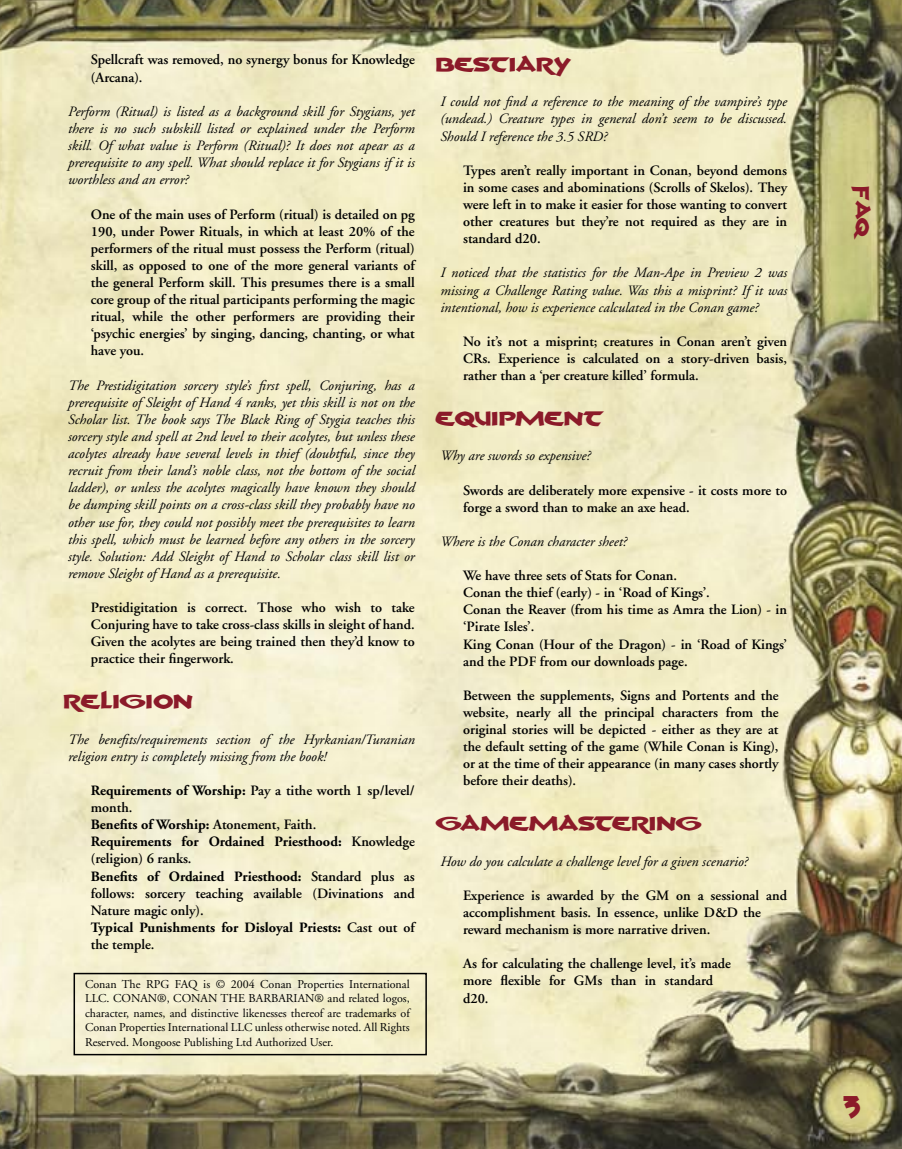
<style>
.page{position:relative;width:902px;height:1149px;background:#fff}
.page>*{position:absolute;margin:0;border:0;box-sizing:border-box;transform-origin:0 0}
.t1{font:28.5px "Hyborian";color:#8b1a29}
.Heading_3{font:24px "Hyborian";letter-spacing:-.015em;color:#8b1a29}
.t2{font:22.5px "Hyborian";color:#8b1a29}
.t3{font:600 14.25px/17.1px "Adobe Garamond";color:#000}
.t4{font:italic 14.25px/17.1px "Adobe Garamond";color:#000;text-align:justify}
.t5{font:700 14.25px/17.1px "Adobe Garamond";color:#000}
.t6{font:12px/14.4px "Adobe Garamond";color:#000;text-align:justify}
.s1{font-weight:700}
.s2{font-weight:600}
</style>
<div class="page">
<img style="left:0;top:0;width:901px;height:1148px">
<div style="left:73px;top:972px;width:354px;height:82px;border:2px solid #000"></div>
<p class="t3" style="left:91px;top:52px;width:325px">Spellcraft was removed, no synergy bonus for Knowledge (Arcana).</p>
<p class="t4" style="left:68px;top:103px;width:348px">Perform (Ritual) is listed as a background skill for Stygians, yet there is no such subskill listed or explained under the Perform skill. Of what value is Perform (Ritual)? It does not apear as a prerequisite to any spell. What should replace it for Stygians if it is worthless and an error?</p>
<p class="t3" style="left:91px;top:206px;width:325px;text-align:justify">One of the main uses of Perform (ritual) is detailed on pg 190, under Power Rituals, in which at least 20% of the performers of the ritual must possess the Perform (ritual) skill, as opposed to one of the more general variants of the general Perform skill. This presumes there is a small core group of the ritual participants performing the magic ritual, while the other performers are providing their ‘psychic energies’ by singing, dancing, chanting, or what have you.</p>
<p class="t4" style="left:68px;top:377px;width:348px">The Prestidigitation sorcery style’s first spell, Conjuring, has a prerequisite of Sleight of Hand 4 ranks, yet this skill is not on the Scholar list. The book says The Black Ring of Stygia teaches this sorcery style and spell at 2nd level to their acolytes, but unless these acolytes already have several levels in thief (doubtful, since they recruit from their land’s noble class, not the bottom of the social ladder), or unless the acolytes magically have known they should be dumping skill points on a cross-class skill they probably have no other use for, they could not possibly meet the prerequisites to learn this spell, which must be learned before any others in the sorcery style. Solution: Add Sleight of Hand to Scholar class skill list or remove Sleight of Hand as a prerequisite.</p>
<p class="t3" style="left:91px;top:599px;width:325px;text-align:justify">Prestidigitation is correct. Those who wish to take Conjuring have to take cross-class skills in sleight of hand.<br>Given the acolytes are being trained then they’d know to practice their fingerwork.</p>
<p class="Heading_3" style="left:64px;top:686px;width:131px">RELIGION</p>
<p class="t4" style="left:68px;top:730px;width:348px">The benefits/requirements section of the Hyrkanian/Turanian religion entry is completely missing from the book!</p>
<p class="t3" style="left:91px;top:782px;width:325px"><span class="s1">Requirements of Worship:</span> Pay a tithe worth 1 sp/level/ month.</p>
<p class="t5" style="left:91px;top:816px;width:227px">Benefits of Worship: <span class="s2">Atonement, Faith.</span></p>
<p class="t5" style="left:91px;top:833px;width:325px">Requirements for Ordained Priesthood: <span class="s2">Knowledge (religion) 6 ranks.</span></p>
<p class="t3" style="left:91px;top:867px;width:325px;text-align:justify"><span class="s1">Benefits of Ordained Priesthood:</span> Standard plus as follows: sorcery teaching available (Divinations and Nature magic only).</p>
<p class="t5" style="left:91px;top:918px;width:325px">Typical Punishments for Disloyal Priests: <span class="s2">Cast out of the temple.</span></p>
<p class="t6" style="left:85px;top:976px;width:326px">Conan The RPG FAQ is © 2004 Conan Properties International LLC. CONAN®, CONAN THE BARBARIAN® and related logos, character, names, and distinctive likenesses thereof are trademarks of Conan Properties International LLC unless otherwise noted. All Rights Reserved. Mongoose Publishing Ltd Authorized User.</p>
<p class="Heading_3" style="left:436px;top:49px;width:137px">BESTIARY</p>
<p class="t4" style="left:440px;top:94px;width:348px">I could not find a reference to the meaning of the vampire’s type (undead.) Creature types in general don’t seem to be discussed.<br>Should I reference the 3.5 SRD?</p>
<p class="t3" style="left:463px;top:162px;width:325px;text-align:justify">Types aren’t really important in Conan, beyond demons in some cases and abominations (Scrolls of Skelos). They were left in to make it easier for those wanting to convert other creatures but they’re not required as they are in standard d20.</p>
<p class="t4" style="left:440px;top:265px;width:348px">I noticed that the statistics for the Man-Ape in Preview 2 was missing a Challenge Rating value. Was this a misprint? If it was intentional, how is experience calculated in the Conan game?</p>
<p class="t3" style="left:463px;top:333px;width:325px;text-align:justify">No it’s not a misprint; creatures in Conan aren’t given CRs. Experience is calculated on a story-driven basis, rather than a ‘per creature killed’ formula.</p>
<p class="Heading_3" style="left:436px;top:403px;width:170px">EQUIPMENT</p>
<p class="t4" style="left:440px;top:447px;width:152px">Why are swords so expensive?</p>
<p class="t3" style="left:463px;top:481px;width:325px">Swords are deliberately more expensive - it costs more to forge a sword than to make an axe head.</p>
<p class="t4" style="left:440px;top:533px;width:188px">Where is the Conan character sheet?</p>
<p class="t3" style="left:463px;top:567px;width:215px">We have three sets of Stats for Conan.</p>
<p class="t3" style="left:463px;top:584px;width:248px">Conan the thief (early) - in ‘Road of Kings’.</p>
<p class="t3" style="left:463px;top:601px;width:325px">Conan the Reaver (from his time as Amra the Lion) - in ‘Pirate Isles’.</p>
<p class="t3" style="left:463px;top:635px;width:325px">King Conan (Hour of the Dragon) - in ‘Road of Kings’ and the PDF from our downloads page.</p>
<p class="t3" style="left:463px;top:686px;width:317px;text-align:justify">Between the supplements, Signs and Portents and the website, nearly all the principal characters from the original stories will be depicted - either as they are at the default setting of the game (While Conan is King), or at the time of their appearance (in many cases shortly before their deaths).</p>
<p class="Heading_3" style="left:436px;top:808px;width:268px">GAMEMASTERING</p>
<p class="t4" style="left:440px;top:852px;width:309px">How do you calculate a challenge level for a given scenario?</p>
<p class="t3" style="left:463px;top:886px;width:325px">Experience is awarded by the GM on a sessional and accomplishment basis. In essence, unlike D&amp;D the reward mechanism is more narrative driven.</p>
<p class="t3" style="left:463px;top:955px;width:269px">As for calculating the challenge level, it’s made more flexible for GMs than in standard d20.</p>
<h3 class="t2" style="left:877px;top:187px;width:55px;rotate:90deg">FAQ</h3>
<h1 class="t1" style="left:844px;top:1088px;width:19px">3</h1>
</div>
